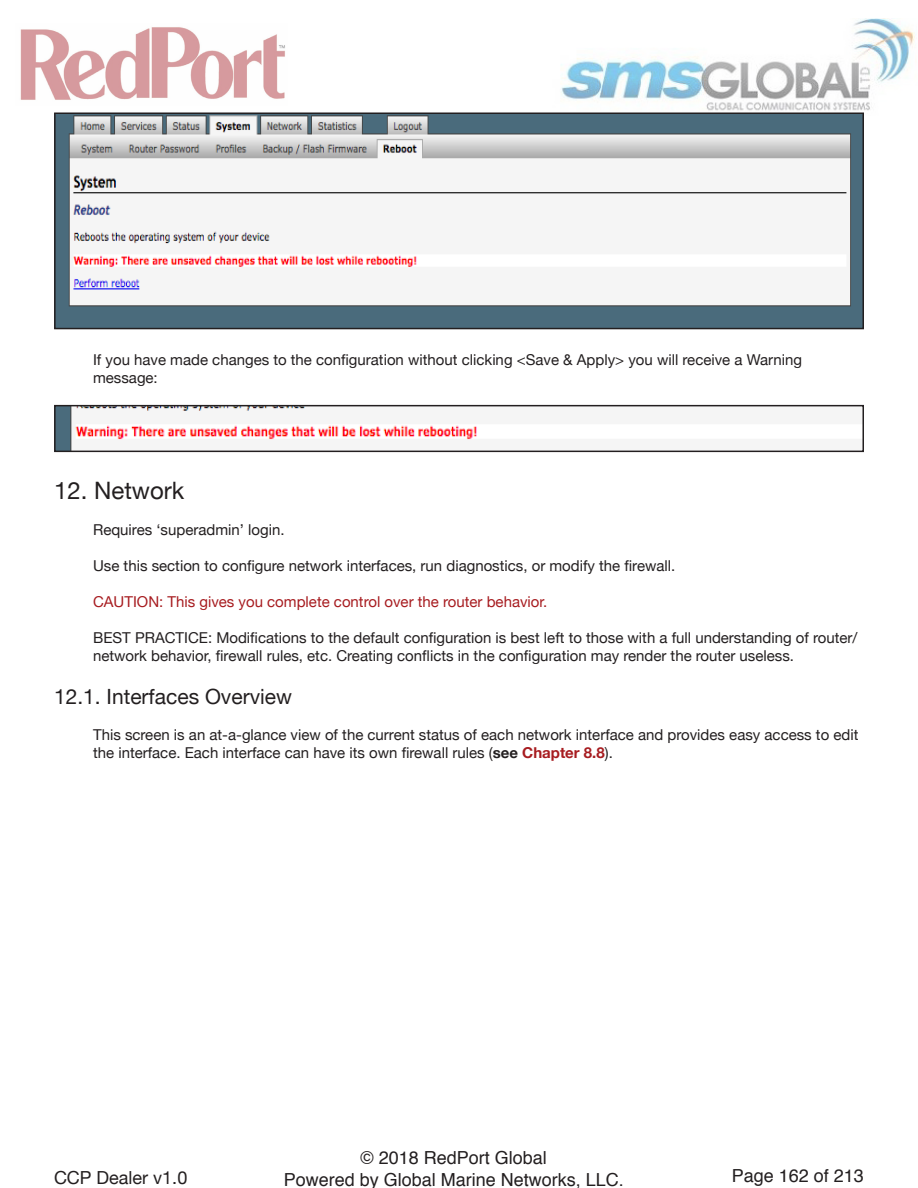
<style>
.page{position:relative;width:918px;height:1188px;background:#fff}
.page>*{position:absolute;margin:0;border:0;box-sizing:border-box;transform-origin:0 0}
.t1{font:24px "Helvetica Neue";color:#231f20}
.t2{font:21px "Helvetica Neue";color:#231f20}
.t3{font:18px "Helvetica";color:#231f20}
.t4{font:18px "Helvetica Neue";color:#231f20}
.Paragraph_Style_2{font:15px/18px "Helvetica Neue";color:#231f20}
.Paragraph_Style_2-2{font:15px "Helvetica Neue";color:#a71c20}
.s1{font-weight:700}
.s2{font-weight:700;color:#a71c20}
</style>
<div class="page">
<img style="left:20px;top:27px;width:265px;height:73px">
<img style="left:560px;top:18px;width:355px;height:93px">
<img style="left:57px;top:115px;width:804px;height:211px">
<div style="left:54px;top:112px;width:810px;height:217px;border:2px solid #231f20"></div>
<img style="left:57px;top:408px;width:420px;height:41px">
<div style="left:54px;top:405px;width:810px;height:47px;border:2px solid #231f20"></div>
<p class="Paragraph_Style_2" style="left:93px;top:352px;width:710px">If you have made changes to the configuration without clicking &lt;Save &amp; Apply&gt; you will receive a Warning message:</p>
<p class="t1" style="left:54px;top:473px;width:132px">12. Network</p>
<p class="Paragraph_Style_2" style="left:93px;top:521px;width:193px">Requires ‘superadmin’ login.</p>
<p class="Paragraph_Style_2" style="left:93px;top:557px;width:584px">Use this section to configure network interfaces, run diagnostics, or modify the firewall.</p>
<p class="Paragraph_Style_2-2" style="left:93px;top:591px;width:456px">CAUTION: This gives you complete control over the router behavior.</p>
<p class="Paragraph_Style_2" style="left:93px;top:629px;width:766px">BEST PRACTICE: Modifications to the default configuration is best left to those with a full understanding of router/ network behavior, firewall rules, etc. Creating conflicts in the configuration may render the router useless.</p>
<p class="t2" style="left:54px;top:681px;width:240px">12.1. Interfaces Overview</p>
<p class="Paragraph_Style_2" style="left:93px;top:727px;width:767px">This screen is an at-a-glance view of the current status of each network interface and provides easy access to edit the interface. Each interface can have its own firewall rules (<span class="s1">see</span> <span class="s2">Chapter 8.8</span>).</p>
<p class="t3" style="left:361px;top:1144px;width:188px">© 2018 RedPort Global</p>
<p class="t4" style="left:54px;top:1165px;width:135px">CCP Dealer v1.0</p>
<p class="t3" style="left:284px;top:1165px;width:342px">Powered by Global Marine Networks, LLC.</p>
<p class="t3" style="left:732px;top:1162px;width:134px">Page 162 of 213</p>
</div>
